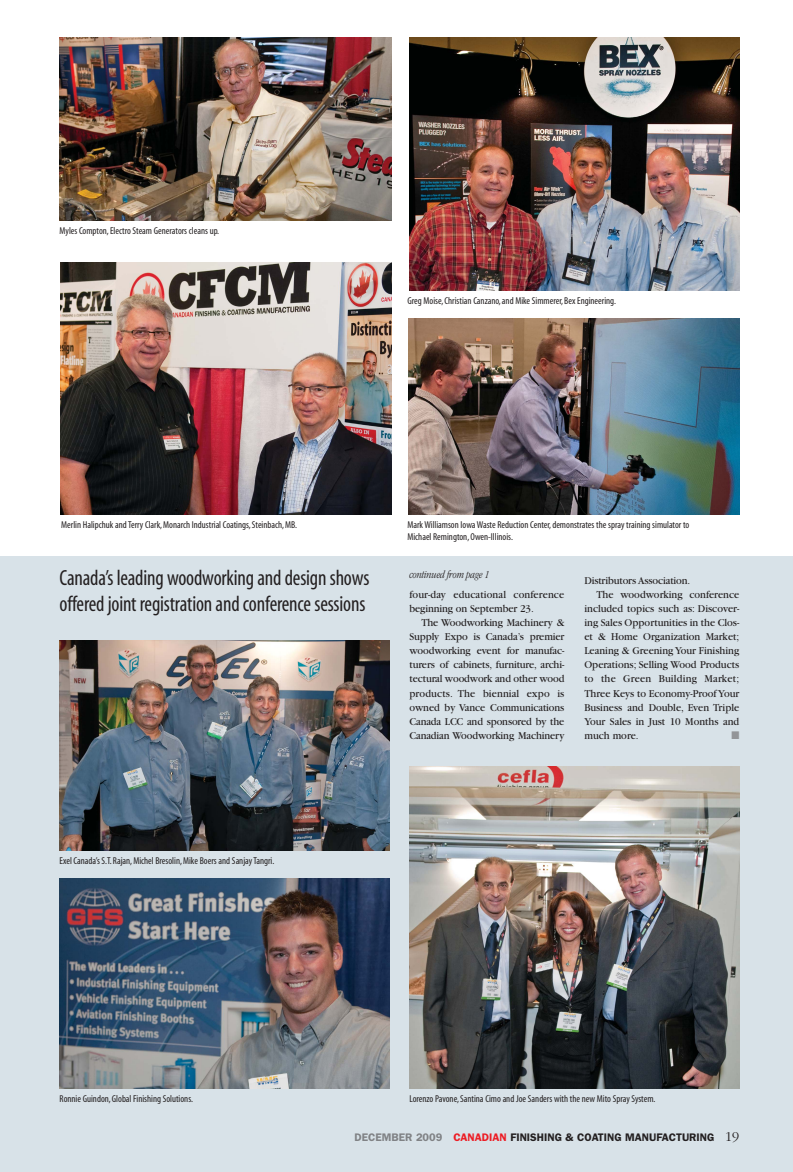
<style>
.page{position:relative;width:793px;height:1172px;background:#fff}
.page>*{position:absolute;margin:0;border:0;box-sizing:border-box;transform-origin:0 0}
.t1{font:22px/26px "Myriad Condensed";letter-spacing:-.01em;color:#231f20;scale:.95 1}
.t2{font:11px/14px "Garamond";color:#231f20;scale:.95 1}
.t3{font:600 11px "Franklin Gothic";color:#231f20}
.t4{font:11px "Garamond";letter-spacing:.02em;color:#231f20;scale:.95 1}
.t5{font:italic 300 condensed 11px "Garamond";letter-spacing:-.01em;color:#231f20;scale:.95 1}
.t6{font:11px "Zapf Dingbats";color:#939598;scale:.95 1}
.t7{font:10px/12px "Myriad Condensed";color:#231f20}
.s1{color:#808285}
.s2{color:#ed1c24}
.s3{font-family:"Garamond";font-weight:300;font-size:14px}
</style>
<div class="page">
<div style="left:1px;top:556px;width:791px;height:615px;background:#d8e2e8"></div>
<img style="left:60px;top:38px;width:331px;height:182px">
<img style="left:408px;top:318px;width:331px;height:196px">
<img style="left:409px;top:38px;width:330px;height:252px">
<img style="left:61px;top:262px;width:330px;height:252px">
<img style="left:60px;top:640px;width:329px;height:210px">
<img style="left:60px;top:878px;width:329px;height:210px">
<img style="left:409px;top:766px;width:330px;height:322px">
<p class="t7" style="left:60px;top:225px;width:161px">Myles Compton, Electro Steam Generators cleans up.</p>
<p class="t7" style="left:407px;top:295px;width:210px">Greg Moise, Christian Canzano, and Mike Simmerer,Bex Engineering.</p>
<p class="t7" style="left:61px;top:519px;width:237px">Merlin Halipchuk and Terry Clark, Monarch Industrial Coatings, Steinbach, MB.</p>
<h1 class="t1" style="left:60px;top:566px;width:327px">Canada’s leading woodworking and design shows offered joint registration and conference sessions</h1>
<p class="t5" style="left:409px;top:570px;width:86px">continued from page 1</p>
<p class="t7" style="left:407px;top:519px;width:283px">Mark Williamson Iowa Waste Reduction Center, demonstrates the spray training simulator to<br>Michael Remington, Owen-Illinois.</p>
<p class="t2" style="left:584px;top:574px;width:113px">Distributors Association.</p>
<p class="t2" style="left:596px;top:588px;width:152px">The woodworking conference</p>
<p class="t2" style="left:584px;top:602px;width:164px">included topics such as: Discover-</p>
<p class="t2" style="left:584px;top:616px;width:164px">ing Sales Opportunities in the Clos-</p>
<p class="t2" style="left:584px;top:630px;width:164px">et &amp; Home Organization Market;</p>
<p class="t2" style="left:584px;top:644px;width:164px">Leaning &amp; Greening Your Finishing</p>
<p class="t2" style="left:584px;top:658px;width:164px">Operations; Selling Wood Products</p>
<p class="t4" style="left:584px;top:675px;width:164px">to the Green Building Market;</p>
<p class="t2" style="left:584px;top:686px;width:164px">Three Keys to Economy-Proof Your</p>
<p class="t2" style="left:584px;top:700px;width:164px">Business and Double, Even Triple</p>
<p class="t2" style="left:584px;top:714px;width:164px">Your Sales in Just 10 Months and</p>
<p class="t2" style="left:584px;top:728px;width:59px">much more.</p>
<p class="t6" style="left:731px;top:729px;width:10px">■</p>
<p class="t2" style="left:409px;top:588px;width:164px">four-day educational conference beginning on September 23.</p>
<p class="t2" style="left:409px;top:616px;width:164px;text-align:justify;text-indent:12px">The Woodworking Machinery &amp; Supply Expo is Canada’s premier woodworking event for manufac&shy;turers of cabinets, furniture, archi&shy;tectural woodwork and other wood products. The biennial expo is owned by Vance Communications Canada LCC and sponsored by the Canadian Woodworking Machinery</p>
<p class="t7" style="left:60px;top:855px;width:216px">Exel Canada’s S.T.Rajan, Michel Bresolin, Mike Boers and Sanjay Tangri.</p>
<p class="t7" style="left:60px;top:1093px;width:135px">Ronnie Guindon, Global Finishing Solutions.</p>
<p class="t7" style="left:409px;top:1093px;width:247px">Lorenzo Pavone, Santina Cimo and Joe Sanders with the new Mito Spray System.</p>
<p class="t3" style="left:354px;top:1132px;width:386px"><span class="s1">DECEMBER 2009</span> <span class="s2">CANADIAN</span> FINISHING &amp; COATING MANUFACTURING <span class="s3">19</span></p>
</div>
